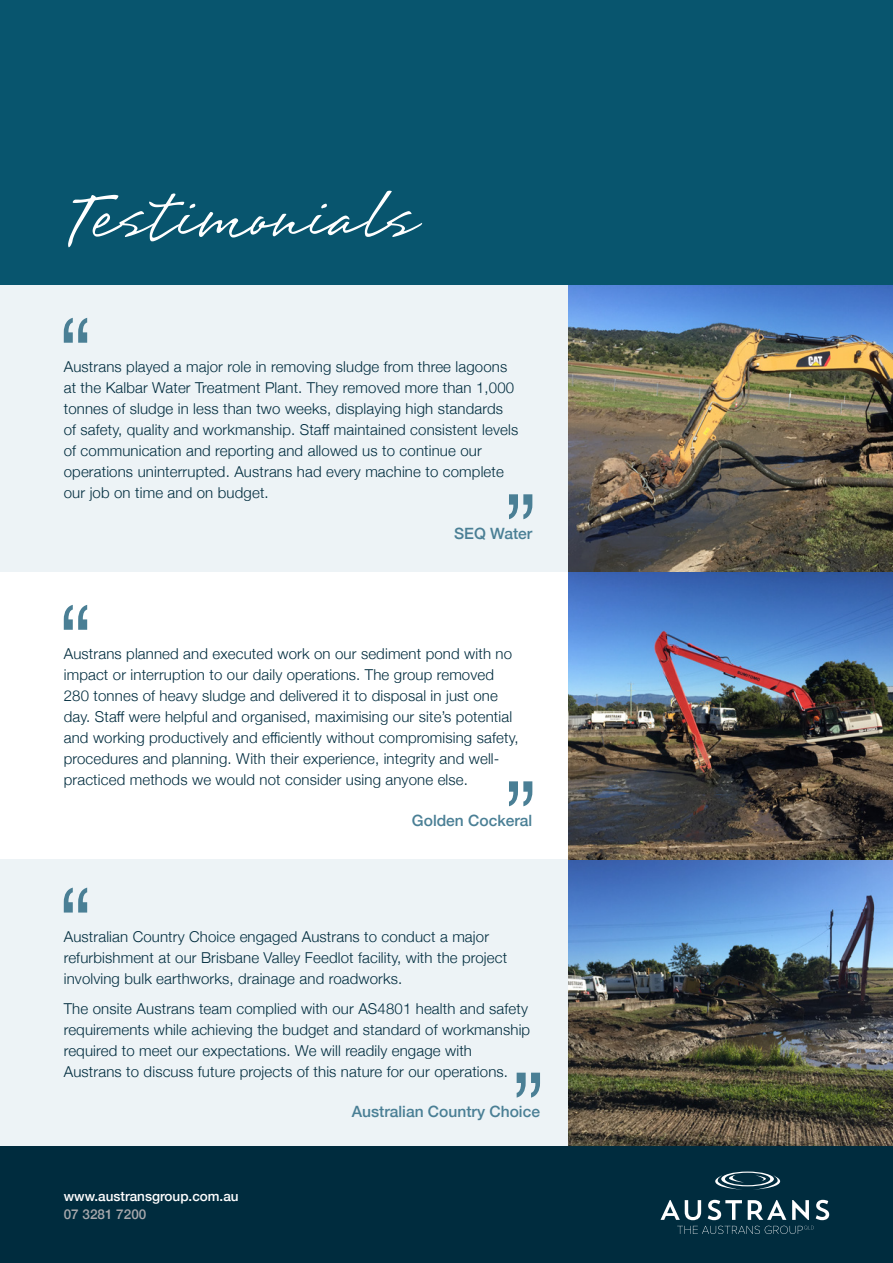
<style>
.page{position:relative;width:893px;height:1263px;background:#fff}
.page>*{position:absolute;margin:0;border:0;box-sizing:border-box;transform-origin:0 0}
.t1{font:81.75px "Brisa";color:#fff}
.t2{font:500 15.6px "Helvetica Neue";color:#4a7f95}
.t3{font:300 15px/21px "Helvetica Neue";letter-spacing:.01em;color:#002c3e}
.t4{font:500 13.5px "Helvetica Neue";color:#fff}
.t5{font:500 13.5px "Helvetica Neue";color:#a8a9ad}
</style>
<div class="page">
<div style="left:0;top:859px;width:568px;height:302px;background:#edf3f6"></div>
<img style="left:568px;top:859px;width:325px;height:287px">
<div style="left:0;top:1146px;width:893px;height:117px;background:#002c3e"></div>
<img style="left:568px;top:572px;width:325px;height:287px">
<div style="left:0;top:285px;width:568px;height:287px;background:#edf3f6"></div>
<svg style="left:64px;top:318px;width:23px;height:25px"></svg>
<svg style="left:509px;top:494px;width:23px;height:25px"></svg>
<svg style="left:64px;top:605px;width:23px;height:25px"></svg>
<svg style="left:509px;top:781px;width:23px;height:25px"></svg>
<svg style="left:64px;top:888px;width:23px;height:24px"></svg>
<svg style="left:517px;top:1073px;width:23px;height:24px"></svg>
<img style="left:568px;top:285px;width:325px;height:287px">
<svg style="left:660px;top:1200px;width:41px;height:20px"></svg>
<svg style="left:708px;top:1200px;width:34px;height:20px"></svg>
<svg style="left:748px;top:1200px;width:38px;height:20px"></svg>
<svg style="left:792px;top:1200px;width:17px;height:20px"></svg>
<svg style="left:816px;top:1200px;width:13px;height:20px"></svg>
<svg style="left:715px;top:1171px;width:65px;height:19px"></svg>
<svg style="left:677px;top:1226px;width:137px;height:8px"></svg>
<div style="left:0;top:0;width:893px;height:285px;background:#08556e"></div>
<h1 class="t1" style="left:64px;top:177px;width:354px">Testimonials</h1>
<p class="t3" style="left:64px;top:356px;width:456px">Austrans played a major role in removing sludge from three lagoons at the Kalbar Water Treatment Plant. They removed more than 1,000 tonnes of sludge in less than two weeks, displaying high standards of safety, quality and workmanship. Staff maintained consistent levels of communication and reporting and allowed us to continue our operations uninterrupted. Austrans had every machine to complete our job on time and on budget.</p>
<p class="t2" style="left:454px;top:524px;width:80px">SEQ Water</p>
<p class="t3" style="left:64px;top:643px;width:456px">Austrans planned and executed work on our sediment pond with no impact or interruption to our daily operations. The group removed 280 tonnes of heavy sludge and delivered it to disposal in just one day. Staff were helpful and organised, maximising our site’s potential and working productively and efficiently without compromising safety, procedures and planning. With their experience, integrity and well&shy;practiced methods we would not consider using anyone else.</p>
<p class="t2" style="left:412px;top:811px;width:122px">Golden Cockeral</p>
<p class="t3" style="left:64px;top:926px;width:445px">Australian Country Choice engaged Austrans to conduct a major refurbishment at our Brisbane Valley Feedlot facility, with the project involving bulk earthworks, drainage and roadworks.</p>
<p class="t3" style="left:64px;top:997px;width:468px">The onsite Austrans team complied with our AS4801 health and safety requirements while achieving the budget and standard of workmanship required to meet our expectations. We will readily engage with Austrans to discuss future projects of this nature for our operations.</p>
<p class="t2" style="left:352px;top:1102px;width:190px">Australian Country Choice</p>
<p class="t4" style="left:64px;top:1187px;width:176px">www.austransgroup.com.au</p>
<p class="t5" style="left:64px;top:1206px;width:84px">07 3281 7200</p>
</div>
